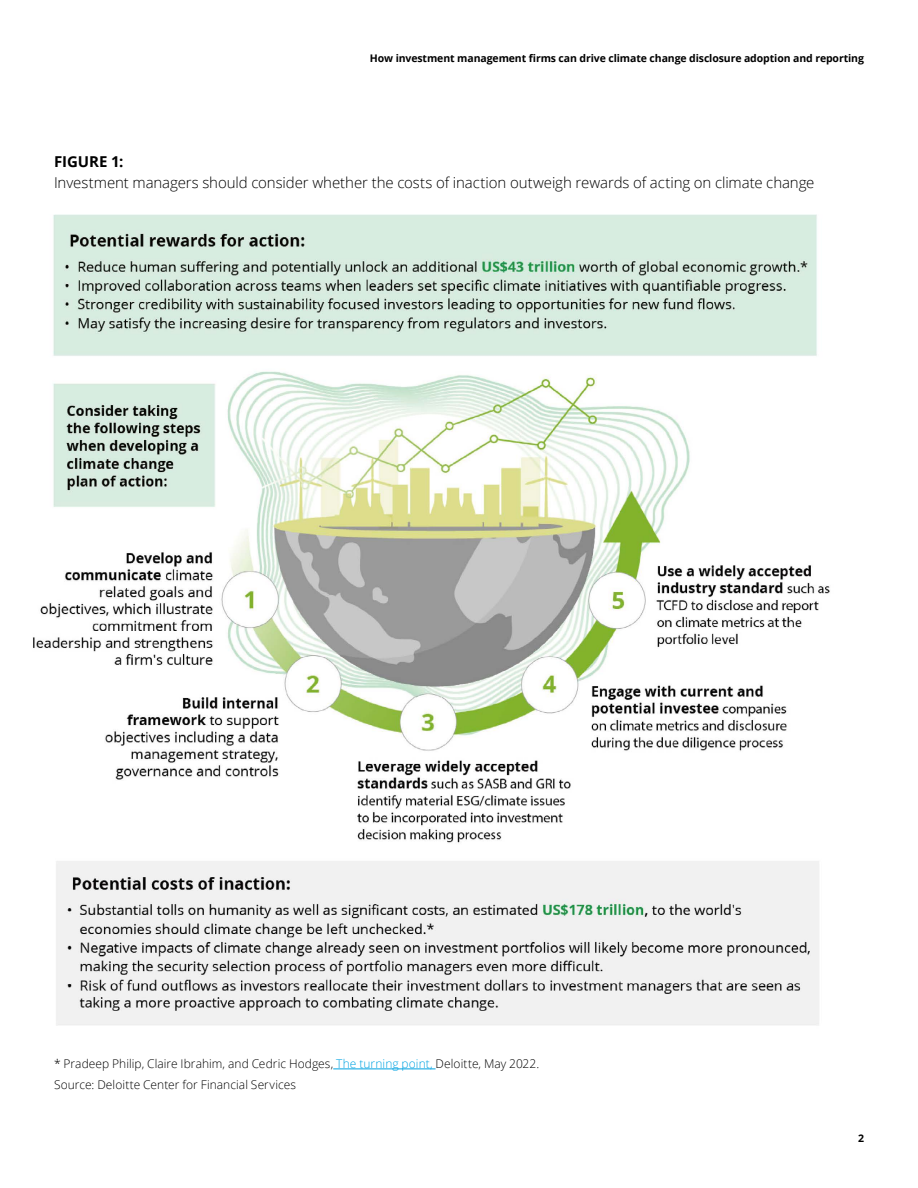
<style>
.page{position:relative;width:918px;height:1188px;background:#fff}
.page>*{position:absolute;margin:0;border:0;box-sizing:border-box;transform-origin:0 0}
.t1{font:300 15px "Open Sans";letter-spacing:-.005em;color:#000}
.t2{font:700 15px "Open Sans";color:#000}
.t3{font:300 12px/21px "Open Sans";letter-spacing:.005em;color:#000}
.t4{font:700 10.5px "Open Sans";letter-spacing:-.01em;color:#000}
.s1{color:#00a3e2}
</style>
<div class="page">
<hr style="left:333px;top:1069px;width:103px;height:1px;background:#00a3e2">
<img style="left:33px;top:215px;width:797px;height:811px">
<p class="t4" style="left:370px;top:51px;width:496px">How investment management firms can drive climate change disclosure adoption and reporting</p>
<p class="t2" style="left:54px;top:151px;width:71px">FIGURE 1:</p>
<p class="t1" style="left:54px;top:172px;width:762px">Investment managers should consider whether the costs of inaction outweigh rewards of acting on climate change</p>
<p class="t3" style="left:54px;top:1053px;width:487px">* Pradeep Philip, Claire Ibrahim, and Cedric Hodges, <span class="s1">The turning point,</span> Deloitte, May 2022.<br>Source: Deloitte Center for Financial Services</p>
<p class="t4" style="left:858px;top:1131px;width:7px">2</p>
</div>
